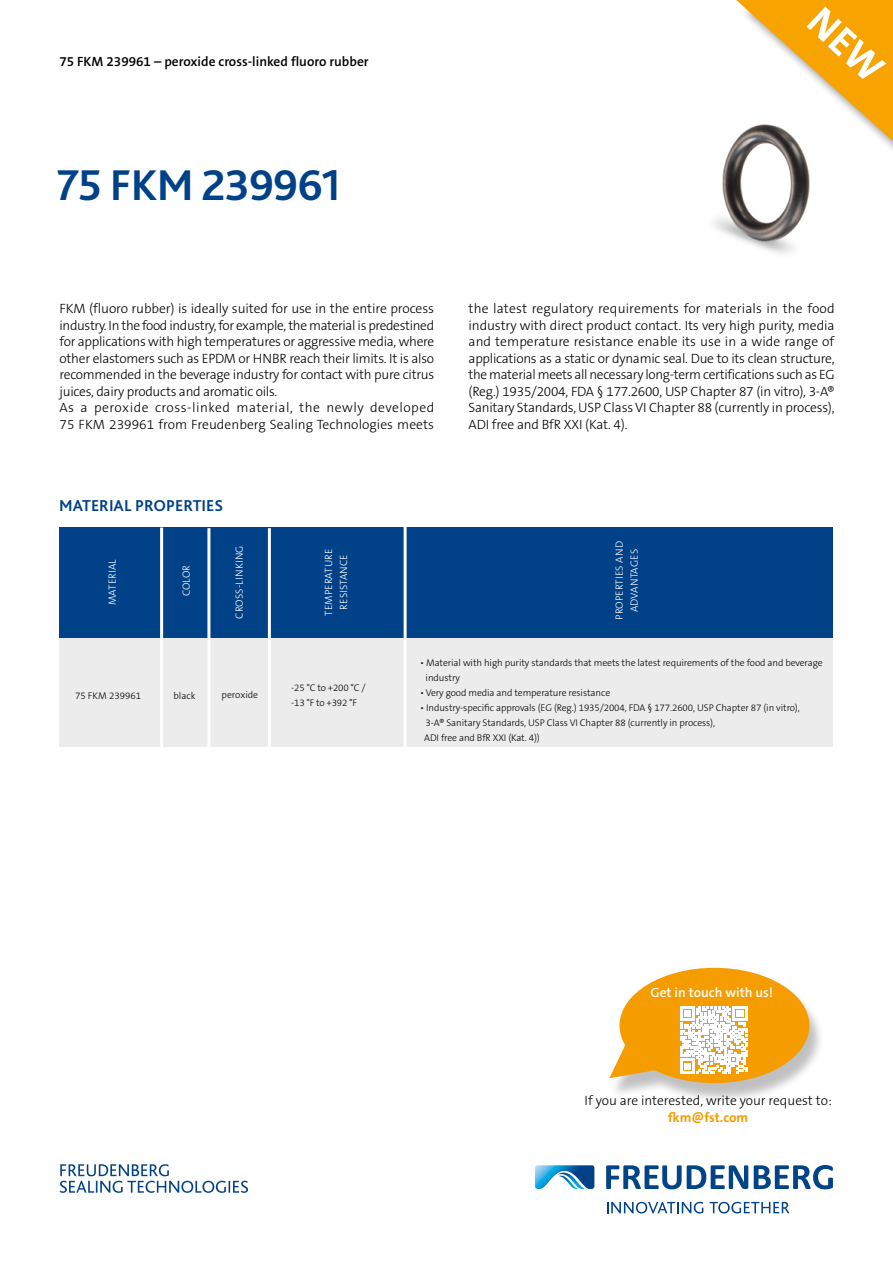
<style>
.page{position:relative;width:893px;height:1263px;background:#fff}
.page>*{position:absolute;margin:0;border:0;box-sizing:border-box;transform-origin:0 0}
.t1{font:700 45px "Bliss 2";letter-spacing:-.02em;color:#004188}
.t2{font:700 16.5px "Bliss 2";color:#004188}
.t3{font:300 13.5px/16.5px "The Sans B W3";letter-spacing:-.02em;color:#000}
.t4{font:600 13.5px "The Sans B W6";color:#000}
.t5{font:300 13.5px "The Sans B W3";color:#000}
.t6{font:600 13.5px "The Sans B W6";color:#fff}
.t7{font:700 13.5px "The Sans B W7";letter-spacing:-.005em;color:#f59d00}
.t8{font:300 10.5px/15px "The Sans B W3";letter-spacing:.015em;color:#fff;text-align:center}
.t9{font:300 9.75px/15px "The Sans B W3";letter-spacing:-.01em;color:#000}
</style>
<div class="page">
<svg style="left:606px;top:1165px;width:227px;height:24px"></svg>
<svg style="left:535px;top:1165px;width:59px;height:24px"></svg>
<svg style="left:607px;top:1202px;width:96px;height:11px"></svg>
<svg style="left:710px;top:1202px;width:79px;height:11px"></svg>
<svg style="left:60px;top:1164px;width:188px;height:29px"></svg>
<img style="left:713px;top:140px;width:97px;height:114px">
<div style="left:59px;top:638px;width:774px;height:109px;background:#ececec"></div>
<div style="left:59px;top:527px;width:774px;height:111px;background:#004188"></div>
<hr style="left:160px;top:527px;width:3px;height:242px;background:#fff">
<hr style="left:207px;top:528px;width:3px;height:246px;background:#fff">
<hr style="left:268px;top:528px;width:3px;height:241px;background:#fff">
<hr style="left:404px;top:521px;width:3px;height:248px;background:#fff">
<div style="left:739px;top:0;width:154px;height:158px;background:#000;opacity:.39"></div>
<div style="left:609px;top:972px;width:216px;height:133px;background:#000;opacity:.25"></div>
<svg style="left:609px;top:1029px;width:53px;height:49px"></svg>
<div style="left:619px;top:968px;width:190px;height:115px;background:#f59d00;border-radius:50%"></div>
<svg style="left:680px;top:1006px;width:67px;height:67px"></svg>
<svg style="left:736px;top:0;width:157px;height:140px"></svg>
<p class="t4" style="left:60px;top:53px;width:311px">75 FKM 239961 – peroxide cross-linked fluoro rubber</p>
<h1 class="t1" style="left:57px;top:157px;width:286px">75 FKM 239961</h1>
<p class="t3" style="left:60px;top:300px;width:376px">FKM (fluoro rubber) is ideally suited for use in the entire process industry. In the food industry, for example, the material is predestined for applications with high temperatures or aggressive media, where other elastomers such as EPDM or HNBR reach their limits. It is also recommended in the beverage industry for contact with pure citrus juices, dairy products and aromatic oils.<br>As a peroxide cross-linked material, the newly developed 75 FKM 239961 from Freudenberg Sealing Technologies meets</p>
<p class="t2" style="left:59px;top:495px;width:166px">MATERIAL PROPERTIES</p>
<p class="t8" style="left:105px;top:605px;width:48px;rotate:-90deg">MATERIAL</p>
<p class="t8" style="left:179px;top:596px;width:33px;rotate:-90deg">COLOR</p>
<p class="t8" style="left:232px;top:619px;width:75px;rotate:-90deg">CROSS-LINKING</p>
<p class="t8" style="left:321px;top:616px;width:69px;rotate:-90deg">TEMPERATURE<br>RESISTANCE</p>
<p class="t3" style="left:469px;top:300px;width:368px;text-align:justify">the latest regulatory requirements for materials in the food industry with direct product contact. Its very high purity, media and temperature resistance enable its use in a wide range of applications as a static or dynamic seal. Due to its clean structure, the material meets all necessary long-term certifications such as EG (Reg.) 1935/2004, FDA § 177.2600, USP Chapter 87 (in vitro), 3-A® Sanitary Standards, USP Class VI Chapter 88 (currently in process), ADI free and BfR XXI (Kat. 4).</p>
<p class="t8" style="left:612px;top:620px;width:80px;rotate:-90deg">PROPERTIES AND<br>ADVANTAGES</p>
<p class="t9" style="left:75px;top:688px;width:68px">75 FKM 239961</p>
<p class="t9" style="left:173px;top:688px;width:23px">black</p>
<p class="t9" style="left:222px;top:688px;width:38px">peroxide</p>
<p class="t9" style="left:291px;top:680px;width:76px">-25 °C to +200 °C / -13 °F to +392 °F</p>
<p class="t9" style="left:426px;top:656px;width:399px;text-indent:-6px">• Material with high purity standards that meets the latest requirements of the food and beverage industry</p>
<p class="t9" style="left:420px;top:686px;width:192px">• Very good media and temperature resistance</p>
<p class="t9" style="left:424px;top:701px;width:377px;text-indent:-4px">• Industry-specific approvals (EG (Reg.) 1935/2004, FDA § 177.2600, USP Chapter 87 (in vitro),<br>3-A® Sanitary Standards, USP Class VI Chapter 88 (currently in process),<br>ADI free and BfR XXI (Kat. 4))</p>
<p class="t6" style="left:651px;top:984px;width:124px">Get in touch with us!</p>
<p class="t5" style="left:585px;top:1092px;width:249px">If you are interested, write your request to:</p>
<p class="t7" style="left:668px;top:1108px;width:81px">fkm@fst.com</p>
</div>
